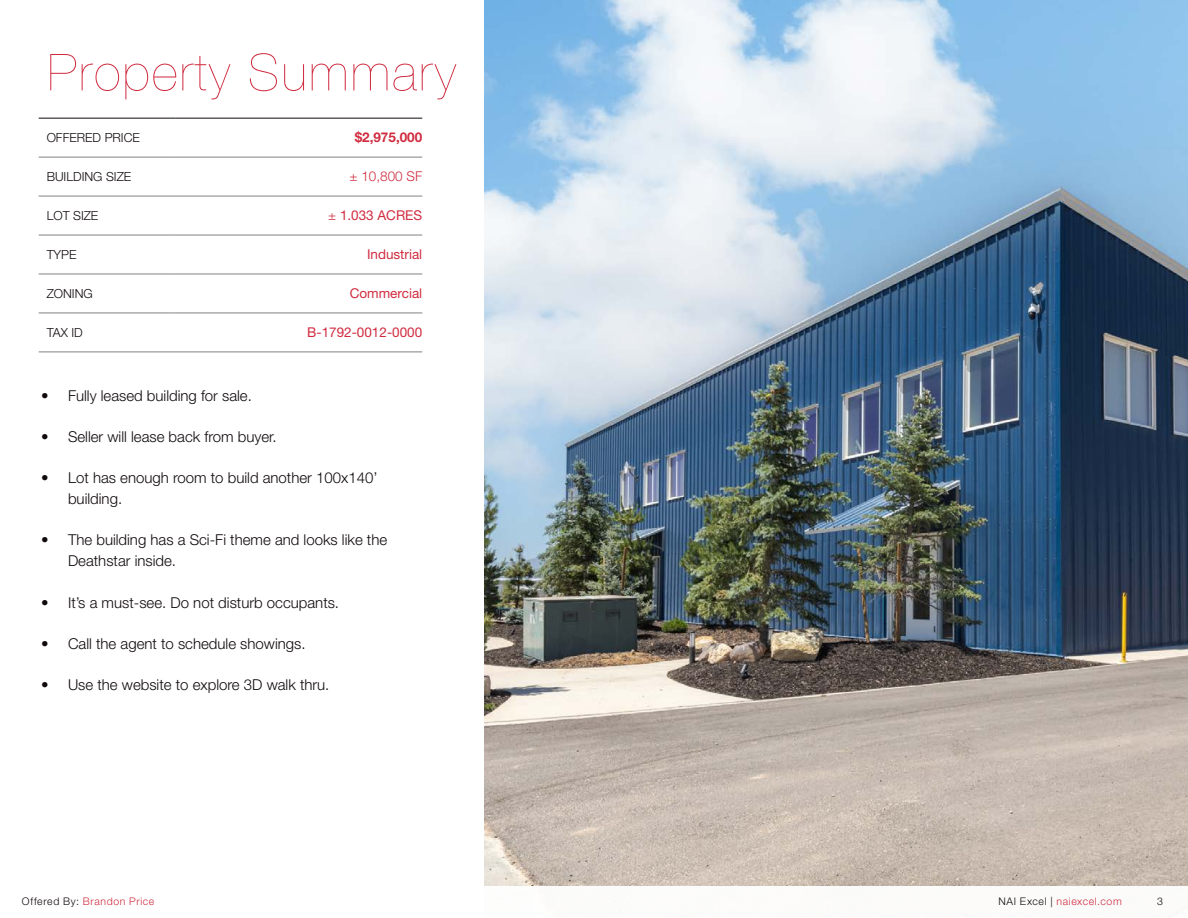
<style>
.page{position:relative;width:1188px;height:918px;background:#fff}
.page>*{position:absolute;margin:0;border:0;box-sizing:border-box;transform-origin:0 0}
.Heading{font:200 51px "Helvetica Neue LT Std";letter-spacing:.04em;color:#d02c40}
.t1{font:300 15px/21px "Helvetica Neue LT Std";color:#110a0c}
.Table_Red{font:13.5px "Helvetica Neue LT Std";color:#d02c40}
.TABLE_RED_BOLD{font:700 13.5px "Helvetica Neue LT Std";color:#d02c40}
.Table_Red-2{font:300 13.5px "Helvetica Neue LT Std";color:#d02c40}
.Property_Summary_TABLE_BLACK{font:300 12.45px "Helvetica Neue LT Std";color:#110a0c}
.Phone_Number{font:300 10.5px "Helvetica Neue LT Std";letter-spacing:.06em;color:#d02c40}
.Page_Number{font:300 10.5px "Helvetica Neue LT Std";letter-spacing:.06em;color:#d02c40}
.Phone_Number-2{font:300 10.5px "Helvetica Neue LT Std";color:#110a0c}
.s1{font-weight:300}
.s2{color:#110a0c}
</style>
<div class="page">
<img style="left:485px;top:0;width:703px;height:886px">
<hr style="left:39px;top:157px;width:137px;height:1px;background:#838283">
<hr style="left:176px;top:157px;width:246px;height:1px;background:#838283">
<hr style="left:39px;top:196px;width:137px;height:1px;background:#838283">
<hr style="left:176px;top:196px;width:246px;height:1px;background:#838283">
<hr style="left:39px;top:235px;width:137px;height:1px;background:#838283">
<hr style="left:176px;top:235px;width:246px;height:1px;background:#838283">
<hr style="left:39px;top:274px;width:137px;height:1px;background:#838283">
<hr style="left:176px;top:274px;width:246px;height:1px;background:#838283">
<hr style="left:39px;top:313px;width:137px;height:1px;background:#838283">
<hr style="left:176px;top:313px;width:246px;height:1px;background:#838283">
<hr style="left:39px;top:352px;width:137px;height:1px;background:#838283">
<hr style="left:176px;top:352px;width:246px;height:1px;background:#838283">
<hr style="left:39px;top:118px;width:137px;height:1px;background:#110a0c">
<hr style="left:176px;top:118px;width:246px;height:1px;background:#110a0c">
<p class="Heading" style="left:48px;top:43px;width:410px">Property Summary</p>
<p class="Property_Summary_TABLE_BLACK" style="left:47px;top:130px;width:95px">OFFERED PRICE</p>
<p class="TABLE_RED_BOLD" style="left:355px;top:129px;width:69px">$2,975,000</p>
<p class="Property_Summary_TABLE_BLACK" style="left:47px;top:169px;width:86px">BUILDING SIZE</p>
<p class="Table_Red-2" style="left:350px;top:168px;width:74px">± 10,800 SF</p>
<p class="Property_Summary_TABLE_BLACK" style="left:47px;top:208px;width:53px">LOT SIZE</p>
<p class="Table_Red" style="left:328px;top:208px;width:96px"><span class="s1">±</span> 1.033 ACRES</p>
<p class="Property_Summary_TABLE_BLACK" style="left:47px;top:247px;width:31px">TYPE</p>
<p class="Table_Red" style="left:367px;top:246px;width:57px">Industrial</p>
<p class="Property_Summary_TABLE_BLACK" style="left:47px;top:286px;width:48px">ZONING</p>
<p class="Table_Red" style="left:350px;top:285px;width:74px">Commercial</p>
<p class="Property_Summary_TABLE_BLACK" style="left:47px;top:325px;width:38px">TAX ID</p>
<p class="Table_Red" style="left:307px;top:324px;width:117px">B-1792-0012-0000</p>
<p class="t1" style="left:41px;top:384px;width:212px">• Fully leased building for sale.</p>
<p class="t1" style="left:41px;top:426px;width:237px">• Seller will lease back from buyer.</p>
<p class="t1" style="left:68px;top:467px;width:311px;text-indent:-27px">• Lot has enough room to build another 100x140’ building.</p>
<p class="t1" style="left:68px;top:529px;width:321px;text-indent:-27px">• The building has a Sci-Fi theme and looks like the<br>Deathstar inside.</p>
<p class="t1" style="left:41px;top:591px;width:300px">• It’s a must-see. Do not disturb occupants.</p>
<p class="t1" style="left:41px;top:633px;width:266px">• Call the agent to schedule showings.</p>
<p class="t1" style="left:41px;top:674px;width:290px">• Use the website to explore 3D walk thru.</p>
<p class="Phone_Number" style="left:22px;top:894px;width:134px"><span class="s2">Offered By:</span> Brandon Price</p>
<p class="Page_Number" style="left:999px;top:894px;width:125px"><span class="s2">NAI Excel |</span> naiexcel.com</p>
<p class="Phone_Number-2" style="left:1157px;top:894px;width:7px">3</p>
</div>
